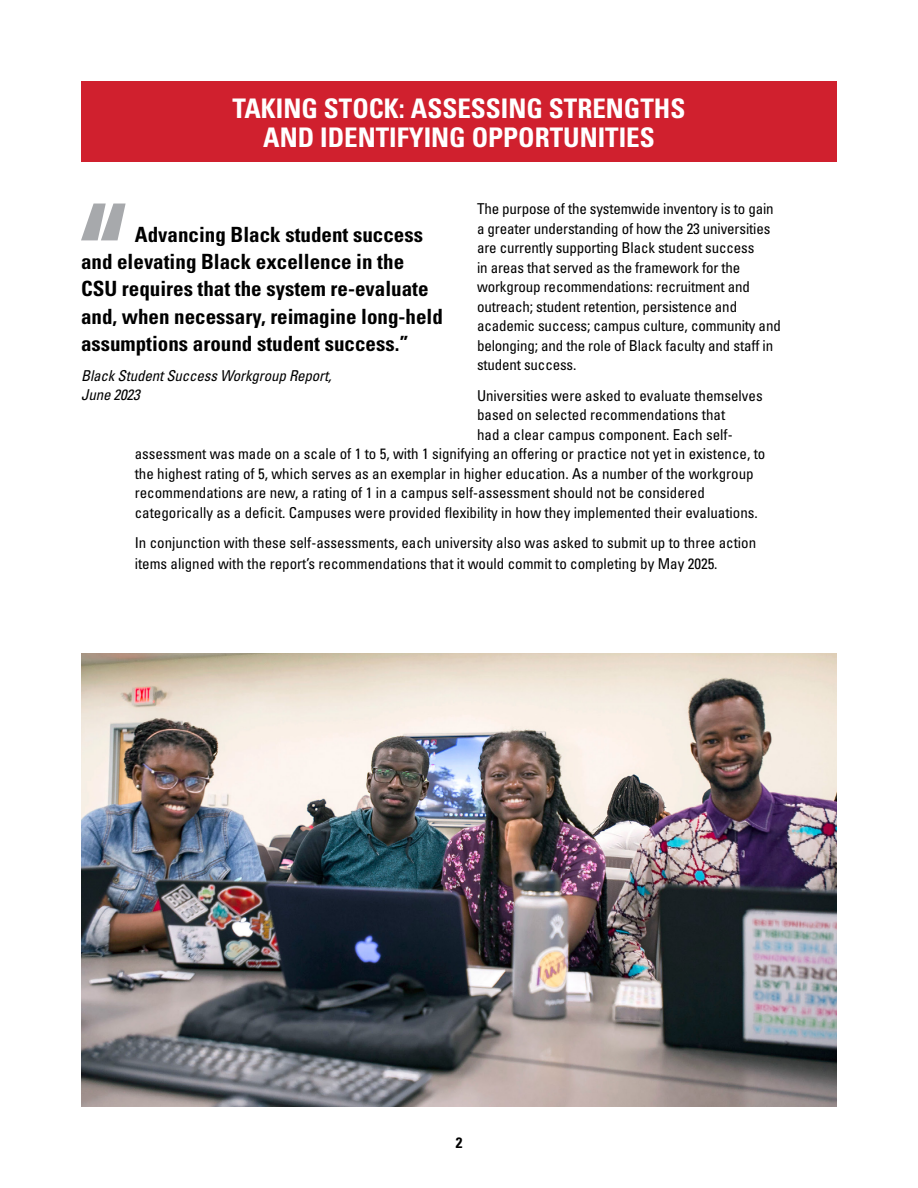
<style>
.page{position:relative;width:918px;height:1188px;background:#fff}
.page>*{position:absolute;margin:0;border:0;box-sizing:border-box;transform-origin:0 0}
.t1{font:700 condensed 27px/28.5px "Univers LT Std";color:#fff;text-align:center}
.t2{font:700 condensed 21px/27px "Univers LT Std";color:#000}
.t3{font:condensed 15px/19.5px "Univers LT Std";color:#000}
.t4{font:italic condensed 15px/19.5px "Univers LT Std";letter-spacing:-.01em;color:#000}
.t5{font:700 condensed 15px "Univers LT Std";color:#000}
</style>
<div class="page">
<div style="left:81px;top:81px;width:756px;height:81px;background:#d0202e"></div>
<svg style="left:81px;top:204px;width:45px;height:36px"></svg>
<img style="left:81px;top:653px;width:756px;height:454px">
<h1 class="t1" style="left:232px;top:94px;width:455px">TAKING STOCK: ASSESSING STRENGTHS<br>AND IDENTIFYING OPPORTUNITIES</h1>
<p class="t3" style="left:477px;top:199px;width:305px">The purpose of the systemwide inventory is to gain a greater understanding of how the 23 universities are currently supporting Black student success<br>in areas that served as the framework for the workgroup recommendations: recruitment and outreach; student retention, persistence and academic success; campus culture, community and belonging; and the role of Black faculty and staff in student success.</p>
<p class="t3" style="left:477px;top:385px;width:287px">Universities were asked to evaluate themselves</p>
<p class="t3" style="left:477px;top:405px;width:250px">based on selected recommendations that</p>
<p class="t3" style="left:477px;top:424px;width:257px">had a clear campus component. Each self-</p>
<p class="t3" style="left:135px;top:444px;width:632px">assessment was made on a scale of 1 to 5, with 1 signifying an offering or practice not yet in existence, to</p>
<p class="t3" style="left:135px;top:463px;width:620px">the highest rating of 5, which serves as an exemplar in higher education. As a number of the workgroup</p>
<p class="t3" style="left:135px;top:483px;width:572px">recommendations are new, a rating of 1 in a campus self-assessment should not be considered</p>
<p class="t3" style="left:135px;top:502px;width:625px">categorically as a deficit. Campuses were provided flexibility in how they implemented their evaluations.</p>
<p class="t3" style="left:135px;top:532px;width:623px;line-height:21px">In conjunction with these self-assessments, each university also was asked to submit up to three action items aligned with the report’s recommendations that it would commit to completing by May 2025.</p>
<h2 class="t2" style="left:81px;top:221px;width:363px;text-indent:54px">Advancing Black student success and elevating Black excellence in the CSU requires that the system re-evaluate and, when necessary, reimagine long-held assumptions around student success.”</h2>
<p class="t4" style="left:81px;top:366px;width:252px">Black Student Success Workgroup Report,<br>June 2023</p>
<p class="t5" style="left:456px;top:1134px;width:8px">2</p>
</div>
